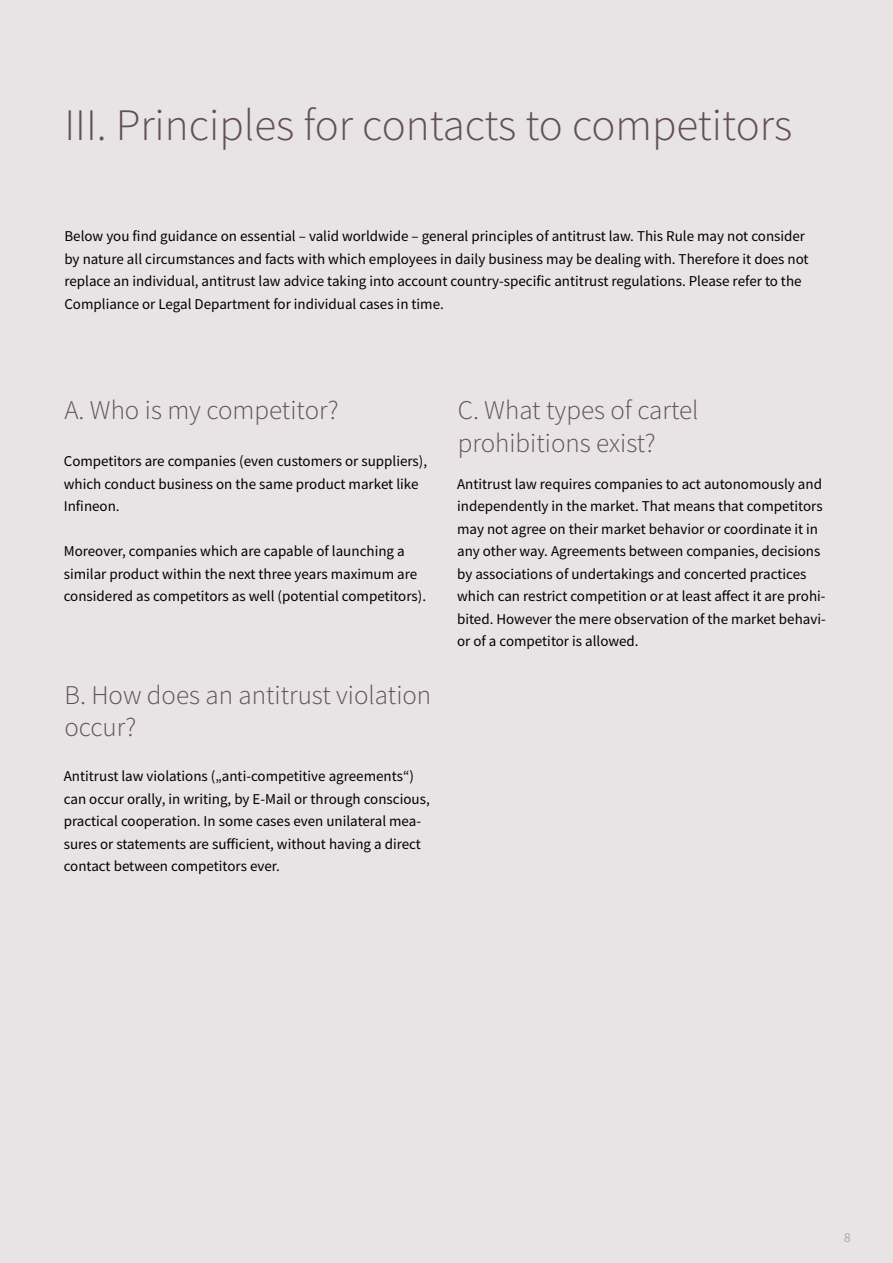
<style>
.page{position:relative;width:893px;height:1263px;background:#e8e3e4}
.page>*{position:absolute;margin:0;border:0;box-sizing:border-box;transform-origin:0 0}
.t1{font:300 45px "Source Sans Pro";color:#645054}
.t2{font:300 27px/32.4px "Source Sans Pro";color:#645054}
.t3{font:15px/22.5px "Source Sans Pro";color:#000}
.t4{font:300 13.5px "Source Sans Pro";color:#928285}
</style>
<div class="page">
<h1 class="t1" style="left:64px;top:98px;width:729px">III. Principles for contacts to competitors</h1>
<p class="t3" style="left:64px;top:225px;width:746px">Below you find guidance on essential – valid worldwide – general principles of antitrust law. This Rule may not consider by nature all circumstances and facts with which employees in daily business may be dealing with. Therefore it does not replace an individual, antitrust law advice taking into account country-specific antitrust regulations. Please refer to the Compliance or Legal Department for individual cases in time.</p>
<h2 class="t2" style="left:64px;top:394px;width:276px">A. Who is my competitor?</h2>
<p class="t3" style="left:64px;top:450px;width:365px">Competitors are companies (even customers or suppliers), which conduct business on the same product market like<br>Infineon.</p>
<p class="t3" style="left:64px;top:540px;width:364px">Moreover, companies which are capable of launching a similar product within the next three years maximum are considered as competitors as well (potential competitors).</p>
<h2 class="t2" style="left:64px;top:679px;width:368px">B. How does an antitrust violation occur?</h2>
<p class="t3" style="left:64px;top:765px;width:367px">Antitrust law violations („anti-competitive agreements“) can occur orally, in writing, by E-Mail or through conscious, practical cooperation. In some cases even unilateral mea&shy;sures or statements are sufficient, without having a direct contact between competitors ever.</p>
<h2 class="t2" style="left:458px;top:394px;width:242px">C. What types of cartel prohibitions exist?</h2>
<p class="t3" style="left:457px;top:472px;width:370px">Antitrust law requires companies to act autonomously and independently in the market. That means that competitors may not agree on their market behavior or coordinate it in any other way. Agreements between companies, decisions by associations of undertakings and concerted practices which can restrict competition or at least affect it are prohi&shy;bited. However the mere observation of the market behavi&shy;or of a competitor is allowed.</p>
<p class="t4" style="left:844px;top:1229px;width:8px">8</p>
</div>
